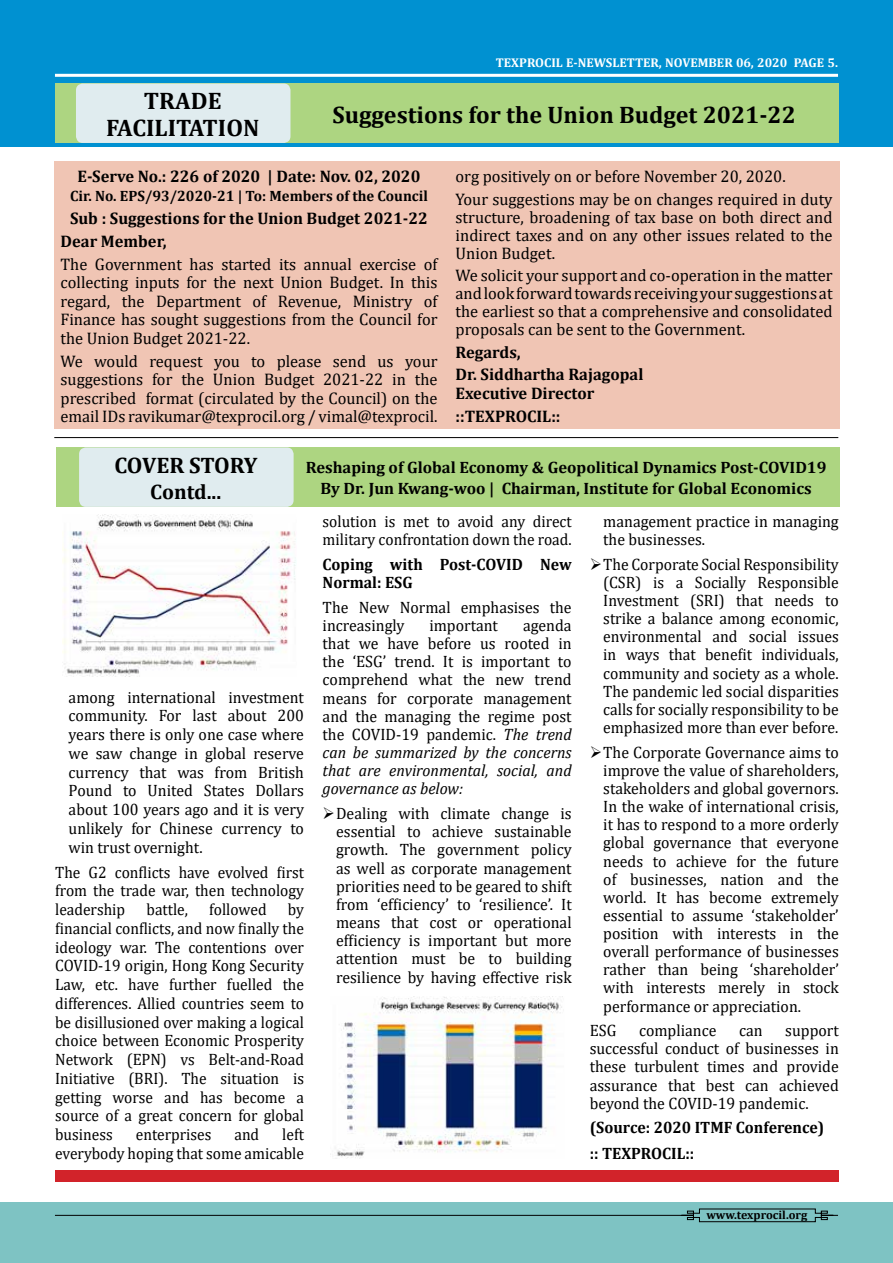
<style>
.page{position:relative;width:893px;height:1263px;background:#fff}
.page>*{position:absolute;margin:0;border:0;box-sizing:border-box;transform-origin:0 0}
.t1{font:700 24px/27px "Cambria";color:#000;text-align:center}
.t2{font:700 22.5px "Cambria";letter-spacing:-.015em;color:#000}
.t3{font:700 21px "Cambria";letter-spacing:-.005em;color:#000}
.t4{font:16.8px/18.6px "Cambria";color:#000;text-align:justify}
.t5{font:700 16.8px/23px "Cambria";color:#000}
.t6{font:16.5px/18.1px "Cambria";color:#000;text-align:justify;scale:.96 1}
.t7{font:16.5px/18.8px "Cambria";color:#000;text-align:justify;scale:.94 1}
.t8{font:16.5px/18.1px "Cambria";color:#000;text-align:justify;scale:.95 1}
.t9{font:700 16.5px/21px "Cambria";color:#000;text-align:center}
.t10{font:700 16.5px/18.1px "Cambria";color:#000;scale:.96 1}
.t11{font:700 15px "Cambria";color:#000}
.t12{font:700 12.75px "Cambria";color:#fff}
.t13{font:700 12px "Cambria";color:#000}
.s1{font-style:italic}
</style>
<div class="page">
<div style="left:0;top:0;width:893px;height:147px;background:#0091d1"></div>
<div style="left:0;top:1202px;width:893px;height:61px;background:#7ec3c3"></div>
<hr style="left:55px;top:1215px;width:783px;height:1px;background:#000">
<svg style="left:681px;top:1208px;width:153px;height:14px"></svg>
<hr style="left:55px;top:74px;width:783px;height:3px;background:#fff">
<div style="left:54px;top:161px;width:785px;height:268px;background:#f0c5b4"></div>
<div style="left:55px;top:84px;width:783px;height:59px;background:#add581"></div>
<div style="left:55px;top:1170px;width:783px;height:12px;background:#d2232a"></div>
<div style="left:76px;top:84px;width:214px;height:59px;background:#e0ecef;border-radius:7px"></div>
<img style="left:62px;top:514px;width:234px;height:162px">
<img style="left:330px;top:997px;width:232px;height:162px">
<hr style="left:54px;top:437px;width:784px;height:1px;background:#000">
<div style="left:56px;top:447px;width:784px;height:60px;background:#add581"></div>
<div style="left:79px;top:447px;width:215px;height:60px;background:#e0ecef;border-radius:7px"></div>
<h1 class="t1" style="left:106px;top:87px;width:155px">TRADE<br>FACILITATION</h1>
<p class="t12" style="left:496px;top:55px;width:344px">TEXPROCIL E-NEWSLETTER, NOVEMBER 06, 2020 PAGE 5.</p>
<h1 class="t1" style="left:332px;top:100px;width:465px">Suggestions for the Union Budget 2021-22</h1>
<p class="t4" style="left:456px;top:165px;width:378px;line-height:22.4px">org positively on or before November 20, 2020.<br>Your suggestions may be on changes required in duty</p>
<p class="t4" style="left:456px;top:208px;width:379px;line-height:18.1px">structure, broadening of tax base on both direct and indirect taxes and on any other issues related to the Union Budget.</p>
<p class="t4" style="left:456px;top:266px;width:378px;line-height:18.1px">We solicit your support and co-operation in the matter and look forward towards receiving your suggestions at the earliest so that a comprehensive and consolidated proposals can be sent to the Government.</p>
<p class="t5" style="left:456px;top:341px;width:189px;line-height:22.4px">Regards,<br>Dr. Siddhartha Rajagopal</p>
<p class="t5" style="left:456px;top:381px;width:140px;line-height:23.7px">Executive Director ::TEXPROCIL::</p>
<p class="t9" style="left:306px;top:457px;width:522px">Reshaping of Global Economy &amp; Geopolitical Dynamics Post-COVID19<br>By Dr. Jun Kwang-woo | Chairman, Institute for Global Economics</p>
<p class="t5" style="left:78px;top:165px;width:344px">E-Serve No.: 226 of 2020 | Date: Nov. 02, 2020</p>
<p class="t11" style="left:70px;top:187px;width:359px">Cir. No. EPS/93/2020-21 | To: Members of the Council</p>
<p class="t5" style="left:61px;top:206px;width:369px;text-indent:10px">Sub : Suggestions for the Union Budget 2021-22<br>Dear Member,</p>
<p class="t4" style="left:61px;top:254px;width:379px">The Government has started its annual exercise of collecting inputs for the next Union Budget. In this regard, the Department of Revenue, Ministry of Finance has sought suggestions from the Council for the Union Budget 2021-22.</p>
<p class="t4" style="left:61px;top:352px;width:379px">We would request you to please send us your suggestions for the Union Budget 2021-22 in the prescribed format (circulated by the Council) on the email IDs ravikumar@texprocil.org / vimal@texprocil.</p>
<h2 class="t2" style="left:114px;top:452px;width:144px">COVER STORY</h2>
<p class="t3" style="left:150px;top:479px;width:73px">Contd...</p>
<p class="t6" style="left:69px;top:687px;width:247px;line-height:18.8px">among international investment community. For last about 200 years there is only one case where we saw change in global reserve currency that was from British Pound to United States Dollars about 100 years ago and it is very unlikely for Chinese currency to win trust overnight.</p>
<p class="t7" style="left:55px;top:863px;width:266px">The G2 conflicts have evolved first from the trade war, then technology leadership</p>
<p class="t7" style="left:147px;top:900px;width:46px">battle,</p>
<p class="t7" style="left:209px;top:900px;width:62px">followed</p>
<p class="t7" style="left:55px;top:900px;width:266px;text-indent:233px">by financial conflicts, and now finally the ideology war. The contentions over COVID-19 origin, Hong Kong Security Law, etc. have further fuelled the differences. Allied countries seem to be disillusioned over making a logical choice between Economic Prosperity Network (EPN) vs Belt-and-Road Initiative (BRI). The situation is getting worse and has become a source of a great concern for global business</p>
<p class="t7" style="left:55px;top:1125px;width:266px;text-align:right">left<br>everybody hoping that some amicable</p>
<p class="t7" style="left:136px;top:1125px;width:82px">enterprises</p>
<p class="t7" style="left:234px;top:1125px;width:28px">and</p>
<p class="t7" style="left:323px;top:512px;width:266px;line-height:18.1px">solution is met to avoid any direct military confrontation down the road.</p>
<p class="t10" style="left:323px;top:555px;width:261px">Coping with Post-COVID New<br>Normal: ESG</p>
<p class="t6" style="left:323px;top:598px;width:261px">The New Normal emphasises the increasingly</p>
<p class="t6" style="left:323px;top:616px;width:261px;text-indent:200px">agenda that we have before us rooted in the ‘ESG’ trend. It is important to comprehend what the new trend means for corporate management and the managing the regime post the COVID-19 pandemic. <span class="s1">The trend can be summarized by the concerns that are environmental, social, and governance as below:</span></p>
<p class="t6" style="left:336px;top:804px;width:247px;text-indent:-13px">➢Dealing with climate change is essential to achieve sustainable growth. The government policy as well as corporate management priorities need to be geared to shift from ‘efficiency’ to ‘resilience’. It means that cost or operational efficiency is important but more attention must be to building resilience by having effective risk</p>
<p class="t6" style="left:429px;top:616px;width:73px">important</p>
<p class="t6" style="left:603px;top:512px;width:247px">management practice in managing the businesses.</p>
<p class="t8" style="left:603px;top:555px;width:249px;text-indent:-13px">➢The Corporate Social Responsibility (CSR) is a Socially Responsible Investment (SRI) that needs to strike a balance among economic, environmental and social issues in ways that benefit individuals, community and society as a whole.<br>The pandemic led social disparities calls for socially responsibility to be emphasized more than ever before.</p>
<p class="t6" style="left:603px;top:743px;width:247px;text-indent:-13px">➢The Corporate Governance aims to improve the value of shareholders, stakeholders and global governors.<br>In the wake of international crisis, it has to respond to a more orderly global governance that everyone needs to achieve for the future of businesses, nation and the world. It has become extremely essential to assume ‘stakeholder’ position with interests in the overall performance of businesses rather than being ‘shareholder’ with interests merely in stock performance or appreciation.</p>
<p class="t6" style="left:590px;top:1021px;width:29px">ESG</p>
<p class="t6" style="left:639px;top:1021px;width:82px">compliance</p>
<p class="t6" style="left:739px;top:1021px;width:26px">can</p>
<p class="t6" style="left:590px;top:1021px;width:261px;text-indent:196px">support successful conduct of businesses in these turbulent times and provide assurance that best can achieved beyond the COVID-19 pandemic.</p>
<p class="t10" style="left:590px;top:1115px;width:246px;line-height:25.3px">(Source: 2020 ITMF Conference) :: TEXPROCIL::</p>
<p class="t13" style="left:706px;top:1208px;width:102px">www.texprocil.org</p>
</div>
